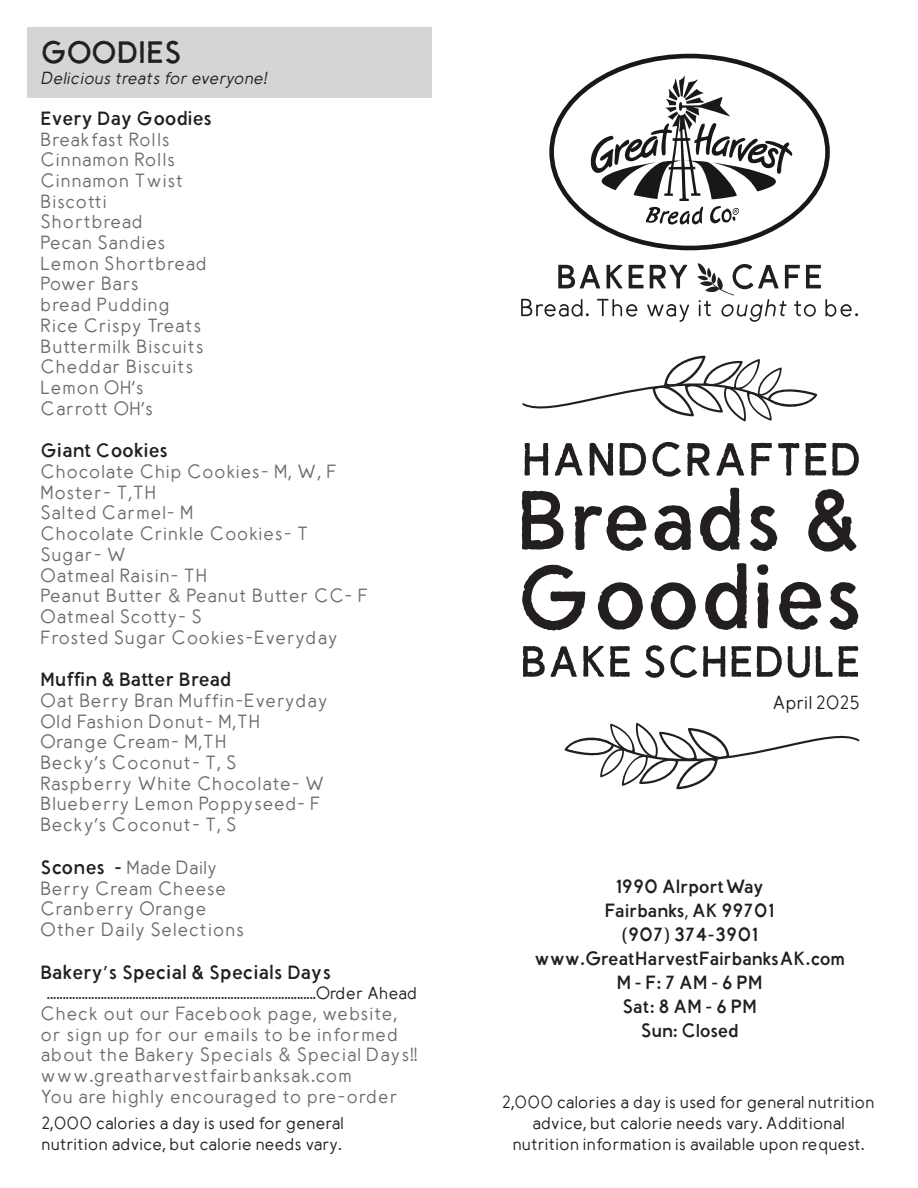
<style>
.page{position:relative;width:918px;height:1188px;background:#fff}
.page>*{position:absolute;margin:0;border:0;box-sizing:border-box;transform-origin:0 0}
.t1{font:31.5px "GH Simple Rustic";color:#231f20}
.t2{font:19.5px "GH Simple Rustic";letter-spacing:-.02em;color:#231f20}
.t3{font:19.5px "GH Simple Rustic";letter-spacing:-.045em;color:#231f20}
.t4{font:600 18px/20.7px "GH Simple";letter-spacing:.04em;color:#6c6d70}
.t5{font:700 18px/24px "GH Simple";letter-spacing:-.01em;color:#231f20;text-align:center}
.t6{font:600 18px "GH Simple";color:#231f20}
.t7{font:600 16.5px/21px "GH Simple";color:#231f20;text-align:center}
.t8{font:italic 600 16.5px "GH Simple";color:#231f20}
.s1{font-family:"GH Simple Rustic";font-weight:400;font-size:19.5px;color:#231f20}
</style>
<div class="page">
<svg style="left:565px;top:723px;width:295px;height:66px"></svg>
<svg style="left:522px;top:356px;width:295px;height:65px"></svg>
<svg style="left:524px;top:443px;width:24px;height:33px"></svg>
<svg style="left:555px;top:443px;width:28px;height:33px"></svg>
<svg style="left:589px;top:443px;width:24px;height:33px"></svg>
<svg style="left:620px;top:443px;width:26px;height:33px"></svg>
<svg style="left:652px;top:442px;width:29px;height:35px"></svg>
<svg style="left:687px;top:443px;width:23px;height:33px"></svg>
<svg style="left:716px;top:443px;width:28px;height:33px"></svg>
<svg style="left:751px;top:443px;width:21px;height:33px"></svg>
<svg style="left:778px;top:443px;width:21px;height:33px"></svg>
<svg style="left:805px;top:443px;width:21px;height:33px"></svg>
<svg style="left:832px;top:443px;width:27px;height:33px"></svg>
<svg style="left:522px;top:491px;width:41px;height:59px"></svg>
<svg style="left:575px;top:505px;width:71px;height:46px"></svg>
<svg style="left:655px;top:505px;width:36px;height:45px"></svg>
<svg style="left:700px;top:488px;width:40px;height:63px"></svg>
<svg style="left:750px;top:506px;width:27px;height:45px"></svg>
<svg style="left:808px;top:489px;width:49px;height:63px"></svg>
<svg style="left:522px;top:565px;width:63px;height:66px"></svg>
<svg style="left:598px;top:582px;width:45px;height:48px"></svg>
<svg style="left:651px;top:582px;width:45px;height:48px"></svg>
<svg style="left:705px;top:563px;width:42px;height:67px"></svg>
<svg style="left:757px;top:564px;width:11px;height:64px"></svg>
<svg style="left:779px;top:582px;width:42px;height:48px"></svg>
<svg style="left:830px;top:582px;width:28px;height:48px"></svg>
<svg style="left:523px;top:646px;width:22px;height:31px"></svg>
<svg style="left:551px;top:646px;width:26px;height:31px"></svg>
<svg style="left:583px;top:646px;width:21px;height:31px"></svg>
<svg style="left:610px;top:646px;width:20px;height:31px"></svg>
<svg style="left:645px;top:645px;width:19px;height:33px"></svg>
<svg style="left:670px;top:645px;width:27px;height:33px"></svg>
<svg style="left:703px;top:646px;width:22px;height:31px"></svg>
<svg style="left:732px;top:646px;width:19px;height:31px"></svg>
<svg style="left:757px;top:646px;width:25px;height:31px"></svg>
<svg style="left:788px;top:646px;width:45px;height:32px"></svg>
<svg style="left:839px;top:646px;width:19px;height:31px"></svg>
<svg style="left:549px;top:54px;width:281px;height:196px"></svg>
<svg style="left:591px;top:76px;width:202px;height:149px"></svg>
<svg style="left:558px;top:265px;width:42px;height:23px"></svg>
<svg style="left:607px;top:265px;width:16px;height:23px"></svg>
<svg style="left:629px;top:265px;width:15px;height:23px"></svg>
<svg style="left:650px;top:265px;width:37px;height:23px"></svg>
<svg style="left:521px;top:299px;width:68px;height:18px"></svg>
<svg style="left:597px;top:299px;width:40px;height:18px"></svg>
<svg style="left:647px;top:304px;width:42px;height:18px"></svg>
<svg style="left:697px;top:263px;width:161px;height:59px"></svg>
<div style="left:27px;top:27px;width:405px;height:70px;background:#d4d5d7"></div>
<h1 class="t1" style="left:40px;top:35px;width:123px">Goodies</h1>
<p class="t8" style="left:40px;top:69px;width:227px">Delicious treats for everyone!</p>
<p class="t2" style="left:40px;top:107px;width:173px">Every Day Goodies</p>
<p class="t4" style="left:40px;top:130px;width:168px">Breakfast Rolls<br>Cinnamon Rolls<br>Cinnamon Twist<br>Biscotti<br>Shortbread<br>Pecan Sandies<br>Lemon Shortbread<br>Power Bars<br>bread Pudding<br>Rice Crispy Treats<br>Buttermilk Biscuits<br>Cheddar Biscuits<br>Lemon OH’s<br>Carrott OH’s</p>
<p class="t2" style="left:40px;top:440px;width:129px">Giant Cookies</p>
<p class="t4" style="left:40px;top:463px;width:330px">Chocolate Chip Cookies- M, W, F<br>Moster- T,TH<br>Salted Carmel- M<br>Chocolate Crinkle Cookies- T<br>Sugar- W<br>Oatmeal Raisin- TH<br>Peanut Butter &amp; Peanut Butter CC- F<br>Oatmeal Scotty- S<br>Frosted Sugar Cookies-Everyday</p>
<p class="t3" style="left:40px;top:669px;width:192px">Muffin &amp; Batter Bread</p>
<p class="t4" style="left:40px;top:692px;width:289px">Oat Berry Bran Muffin-Everyday<br>Old Fashion Donut- M,TH<br>Orange Cream- M,TH<br>Becky’s Coconut- T, S<br>Raspberry White Chocolate- W<br>Blueberry Lemon Poppyseed- F<br>Becky’s Coconut- T, S</p>
<p class="t4" style="left:40px;top:858px;width:205px"><span class="s1">Scones -</span> Made Daily<br>Berry Cream Cheese<br>Cranberry Orange<br>Other Daily Selections</p>
<p class="t2" style="left:40px;top:961px;width:293px">Bakery’s Special &amp; Specials Days</p>
<p class="t7" style="left:47px;top:984px;width:372px">.....................................................................................Order Ahead</p>
<p class="t4" style="left:40px;top:1005px;width:378px">Check out our Facebook page, website, or sign up for our emails to be informed about the Bakery Specials &amp; Special Days!! www.greatharvestfairbanksak.com<br>You are highly encouraged to pre-order</p>
<p class="t7" style="left:41px;top:1114px;width:304px;text-align:left">2,000 calories a day is used for general nutrition advice, but calorie needs vary.</p>
<p class="t6" style="left:772px;top:693px;width:89px">April 2025</p>
<p class="t5" style="left:534px;top:875px;width:312px">1990 AIrport Way<br>Fairbanks, AK 99701<br>(907) 374-3901 www.GreatHarvestFairbanksAK.com<br>M - F: 7 AM - 6 PM<br>Sat: 8 AM - 6 PM<br>Sun: Closed</p>
<p class="t7" style="left:502px;top:1093px;width:374px">2,000 calories a day is used for general nutrition advice, but calorie needs vary. Additional nutrition information is available upon request.</p>
</div>
